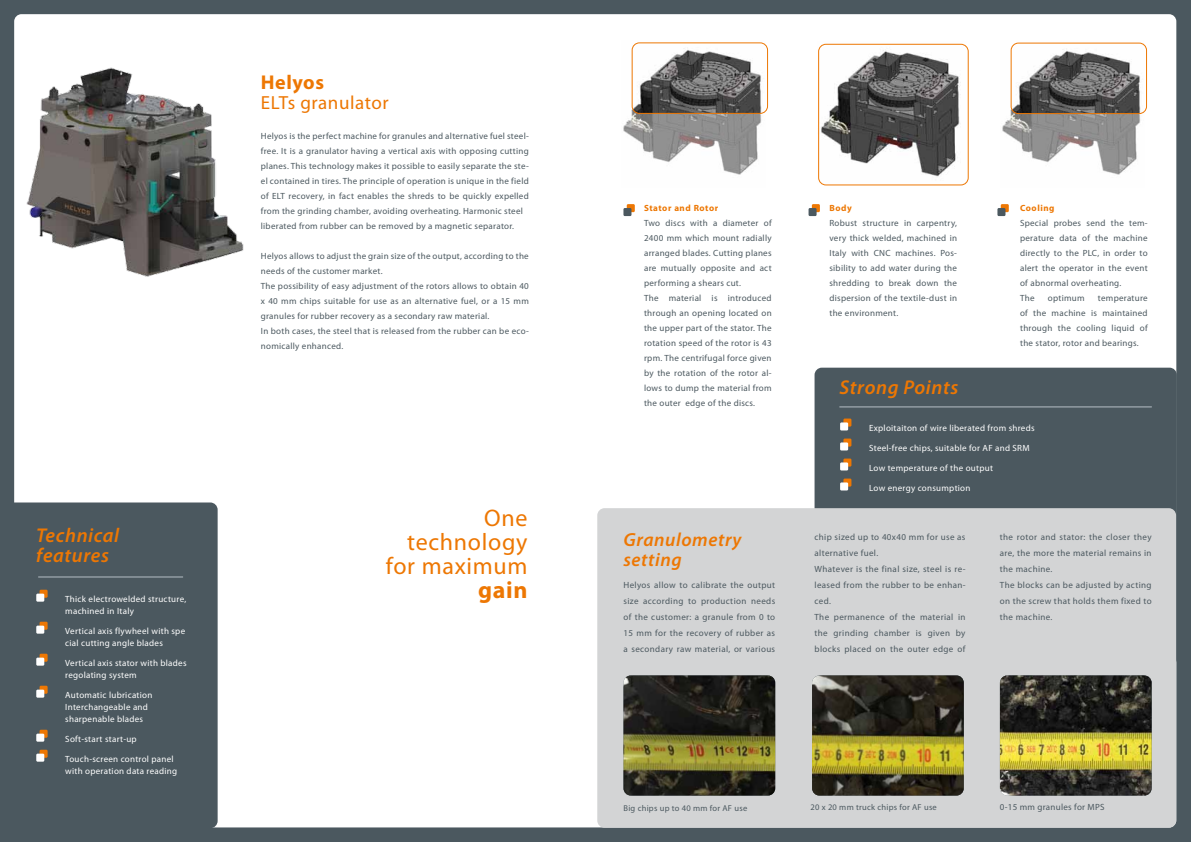
<style>
.page{position:relative;width:1191px;height:842px;background:#4b585f}
.page>*{position:absolute;margin:0;border:0;box-sizing:border-box;transform-origin:0 0}
.t1{font:24px/24px "Myriad Pro";letter-spacing:.03em;color:#ed7703;text-align:right}
.t2{font:700 24px "Myriad Pro";color:#ed7703}
.t3{font:italic 600 20px/20px "Myriad Pro";letter-spacing:.03em;color:#ed7703}
.t4{font:700 20px "Myriad Pro";letter-spacing:.03em;color:#ed7703}
.t5{font:italic 600 19px/20px "Myriad Pro";letter-spacing:.03em;color:#ed7703}
.t6{font:19px "Myriad Pro";letter-spacing:.03em;color:#ed7703}
.t7{font:9px/15px "Myriad Pro";letter-spacing:.03em;color:#4b585f}
.t8{font:9px/12px "Myriad Pro";letter-spacing:.03em;color:#fff}
.t9{font:700 9px "Myriad Pro";letter-spacing:.06em;color:#ed7703}
.t10{font:8.5px "Myriad Pro";letter-spacing:.03em;color:#4b585f}
</style>
<div class="page">
<div style="left:14px;top:14px;width:1162px;height:813px;background:#fff;border-radius:7px"></div>
<div style="left:814px;top:368px;width:362px;height:298px;background:#4b585f;border-radius:7px"></div>
<div style="left:843px;top:418px;width:8px;height:9px;background:#ed7703"></div>
<div style="left:840px;top:422px;width:8px;height:8px;background:#fff"></div>
<div style="left:843px;top:438px;width:8px;height:9px;background:#ed7703"></div>
<div style="left:840px;top:442px;width:8px;height:8px;background:#fff"></div>
<div style="left:843px;top:458px;width:8px;height:9px;background:#ed7703"></div>
<div style="left:840px;top:462px;width:8px;height:8px;background:#fff"></div>
<div style="left:843px;top:478px;width:8px;height:9px;background:#ed7703"></div>
<div style="left:840px;top:482px;width:8px;height:8px;background:#fff"></div>
<div style="left:4px;top:502px;width:214px;height:326px;background:#4b585f;border-radius:7px"></div>
<svg style="left:40px;top:590px;width:8px;height:8px"></svg>
<div style="left:36px;top:594px;width:8px;height:8px;background:#fff"></div>
<svg style="left:40px;top:622px;width:8px;height:8px"></svg>
<div style="left:36px;top:626px;width:8px;height:8px;background:#fff"></div>
<svg style="left:40px;top:654px;width:8px;height:8px"></svg>
<div style="left:36px;top:658px;width:8px;height:8px;background:#fff"></div>
<svg style="left:40px;top:686px;width:8px;height:8px"></svg>
<div style="left:36px;top:690px;width:8px;height:8px;background:#fff"></div>
<svg style="left:40px;top:730px;width:8px;height:8px"></svg>
<div style="left:36px;top:734px;width:8px;height:8px;background:#fff"></div>
<svg style="left:40px;top:750px;width:8px;height:8px"></svg>
<div style="left:36px;top:754px;width:8px;height:8px;background:#fff"></div>
<hr style="left:38px;top:577px;width:145px;height:1px;background:#b6bfc5">
<img style="left:623px;top:42px;width:141px;height:133px">
<img style="left:632px;top:43px;width:135px;height:70px">
<div style="left:632px;top:43px;width:136px;height:71px;border:1px solid #ed7703;border-radius:7px"></div>
<img style="left:1002px;top:42px;width:140px;height:133px">
<img style="left:1011px;top:43px;width:135px;height:71px">
<div style="left:1011px;top:43px;width:135px;height:71px;border:1px solid #ed7703;border-radius:7px"></div>
<img style="left:818px;top:43px;width:148px;height:140px">
<div style="left:818px;top:44px;width:150px;height:141px;border:1px solid #ed7703;border-radius:7px"></div>
<div style="left:597px;top:508px;width:579px;height:320px;background:#d3d4d5;border-radius:7px"></div>
<img style="left:1000px;top:675px;width:151px;height:120px">
<img style="left:812px;top:675px;width:151px;height:120px">
<img style="left:623px;top:675px;width:152px;height:120px">
<hr style="left:839px;top:407px;width:312px;height:1px;background:#b6bfc5">
<div style="left:627px;top:204px;width:8px;height:8px;background:#ed7703"></div>
<div style="left:623px;top:208px;width:8px;height:8px;background:#4b585f"></div>
<div style="left:1000px;top:204px;width:8px;height:8px;background:#ed7703"></div>
<div style="left:997px;top:208px;width:8px;height:8px;background:#4b585f"></div>
<div style="left:812px;top:204px;width:8px;height:8px;background:#ed7703"></div>
<div style="left:808px;top:208px;width:8px;height:8px;background:#4b585f"></div>
<img style="left:14px;top:41px;width:230px;height:238px">
<h2 class="t3" style="left:36px;top:524px;width:84px">Technical features</h2>
<p class="t8" style="left:65px;top:592px;width:122px">Thick electrowelded structure, machined in Italy</p>
<p class="t8" style="left:65px;top:624px;width:121px">Vertical axis flywheel with spe cial cutting angle blades</p>
<p class="t8" style="left:65px;top:656px;width:123px">Vertical axis stator with blades regolating system</p>
<p class="t8" style="left:65px;top:688px;width:89px">Automatic lubrication<br>Interchangeable and sharpenable blades</p>
<p class="t8" style="left:65px;top:732px;width:73px">Soft-start start-up</p>
<p class="t8" style="left:65px;top:752px;width:113px">Touch-screen control panel with operation data reading</p>
<h2 class="t4" style="left:261px;top:69px;width:65px">Helyos</h2>
<h3 class="t6" style="left:261px;top:91px;width:129px">ELTs granulator</h3>
<p class="t7" style="left:261px;top:129px;width:269px">Helyos is the perfect machine for granules and alternative fuel steel&shy;free. It is a granulator having a vertical axis with opposing cutting planes. This technology makes it possible to easily separate the ste&shy;el contained in tires. The principle of operation is unique in the field of ELT recovery, in fact enables the shreds to be quickly expelled from the grinding chamber, avoiding overheating. Harmonic steel liberated from rubber can be removed by a magnetic separator.</p>
<p class="t7" style="left:261px;top:249px;width:269px">Helyos allows to adjust the grain size of the output, according to the needs of the customer market.<br>The possibility of easy adjustment of the rotors allows to obtain 40 x 40 mm chips suitable for use as an alternative fuel, or a 15 mm granules for rubber recovery as a secondary raw material.<br>In both cases, the steel that is released from the rubber can be eco&shy;nomically enhanced.</p>
<p class="t9" style="left:644px;top:202px;width:76px">Stator and Rotor</p>
<p class="t7" style="left:644px;top:215px;width:129px">Two discs with a diameter of<br>2400 mm which mount radially arranged blades. Cutting planes are mutually opposite and act performing a shears cut.<br>The material is introduced through an opening located on the upper part of the stator. The rotation speed of the rotor is 43 rpm. The centrifugal force given by the rotation of the rotor al&shy;lows to dump the material from the outer edge of the discs.</p>
<h1 class="t1" style="left:386px;top:506px;width:143px">One technology for maximum</h1>
<h1 class="t2" style="left:478px;top:574px;width:51px">gain</h1>
<p class="t7" style="left:623px;top:577px;width:153px;line-height:16px;text-align:justify">Helyos allow to calibrate the output size according to production needs of the customer: a granule from 0 to 15 mm for the recovery of rubber as a secondary raw material, or various</p>
<h3 class="t5" style="left:623px;top:529px;width:120px">Granulometry setting</h3>
<p class="t9" style="left:829px;top:202px;width:24px">Body</p>
<p class="t7" style="left:829px;top:215px;width:129px;text-align:justify">Robust structure in carpentry, very thick welded, machined in Italy with CNC machines. Pos&shy;sibility to add water during the shredding to break down the dispersion of the textile-dust in the environment.</p>
<h2 class="t3" style="left:839px;top:376px;width:120px">Strong Points</h2>
<p class="t9" style="left:1020px;top:202px;width:36px">Cooling</p>
<p class="t7" style="left:1020px;top:215px;width:129px">Special probes send the tem&shy;perature data of the machine directly to the PLC, in order to alert the operator in the event of abnormal overheating.<br>The</p>
<p class="t7" style="left:1047px;top:290px;width:38px">optimum</p>
<p class="t7" style="left:1020px;top:290px;width:129px;text-align:justify;text-indent:78px">temperature of the machine is maintained through the cooling liquid of the stator, rotor and bearings.</p>
<p class="t8" style="left:869px;top:421px;width:167px">Exploitaiton of wire liberated from shreds</p>
<p class="t8" style="left:869px;top:441px;width:162px">Steel-free chips, suitable for AF and SRM</p>
<p class="t8" style="left:869px;top:461px;width:125px">Low temperature of the output</p>
<p class="t8" style="left:869px;top:481px;width:103px">Low energy consumption</p>
<p class="t7" style="left:814px;top:529px;width:152px;line-height:16px">chip sized up to 40x40 mm for use as alternative fuel.<br>Whatever is the final size, steel is re&shy;leased from the rubber to be enhan&shy;ced.<br>The permanence of the material in the grinding chamber is given by blocks placed on the outer edge of</p>
<p class="t7" style="left:1000px;top:529px;width:153px;line-height:16px">the rotor and stator: the closer they are, the more the material remains in the machine.<br>The blocks can be adjusted by acting on the screw that holds them fixed to the machine.</p>
<p class="t10" style="left:623px;top:803px;width:125px">Big chips up to 40 mm for AF use</p>
<p class="t10" style="left:810px;top:802px;width:128px">20 x 20 mm truck chips for AF use</p>
<p class="t7" style="left:1000px;top:799px;width:106px">0-15 mm granules for MPS</p>
</div>
